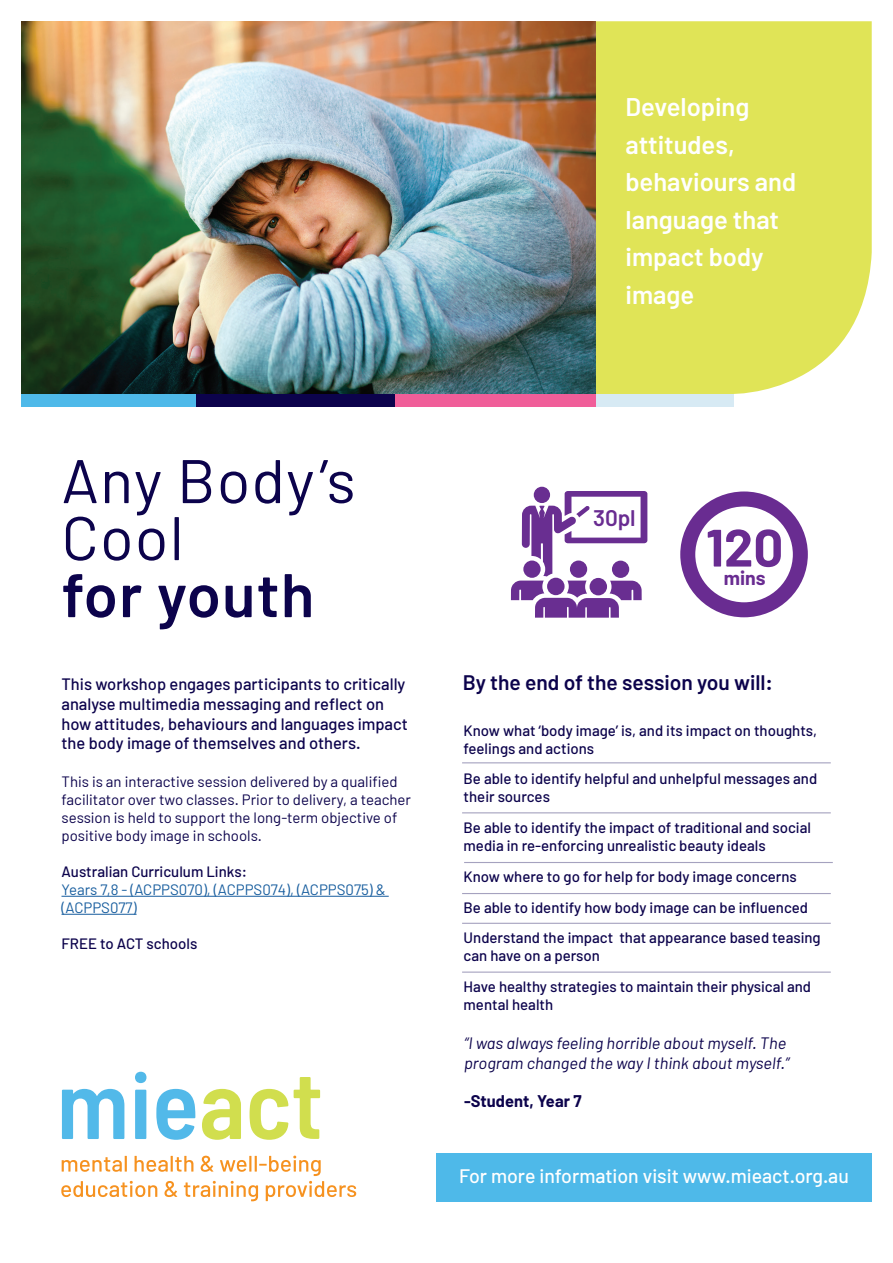
<style>
.page{position:relative;width:893px;height:1263px;background:#fff}
.page>*{position:absolute;margin:0;border:0;box-sizing:border-box;transform-origin:0 0}
.t1{font:61.5px/57px "Barlow";letter-spacing:.02em;color:#0c034c}
.t2{font:600 61.5px "Barlow";letter-spacing:.02em;color:#0c034c}
.t3{font:700 52.5px "Barlow";color:#692c91}
.t4{font:600 25.5px/37.5px "Barlow";color:#fff}
.t5{font:600 22.5px "Barlow";color:#692c91}
.t6{font:600 21px "Barlow";color:#0c034c}
.t7{font:500 19.5px "Barlow";color:#fff}
.t8{font:700 19.5px "Barlow";color:#692c91}
.t9{font:500 16.5px/19.8px "Barlow";color:#0c034c}
.t10{font:italic 16.5px/19.8px "Barlow";color:#0c034c}
.t11{font:700 16.5px "Barlow";color:#0c034c}
.t12{font:500 15px/18px "Barlow";color:#0c034c}
.t13{font:15px/18px "Barlow";color:#0c034c}
.t14{font:15px/18px "Barlow";color:#175d9e}
</style>
<div class="page">
<div style="left:436px;top:1153px;width:436px;height:48px;background:#4eb9e9"></div>
<div style="left:680px;top:491px;width:128px;height:126px;border:15px solid #692c91;border-radius:50%"></div>
<svg style="left:62px;top:1089px;width:62px;height:50px"></svg>
<svg style="left:135px;top:1072px;width:11px;height:67px"></svg>
<svg style="left:156px;top:1089px;width:39px;height:51px"></svg>
<svg style="left:202px;top:1089px;width:39px;height:51px"></svg>
<svg style="left:250px;top:1089px;width:38px;height:51px"></svg>
<svg style="left:294px;top:1077px;width:26px;height:62px"></svg>
<svg style="left:61px;top:1155px;width:295px;height:46px"></svg>
<svg style="left:534px;top:487px;width:16px;height:16px"></svg>
<svg style="left:511px;top:491px;width:136px;height:127px"></svg>
<div style="left:547px;top:578px;width:18px;height:17px;background:#692e91;border-radius:50%"></div>
<div style="left:590px;top:578px;width:17px;height:17px;background:#692e91;border-radius:50%"></div>
<img style="left:21px;top:21px;width:575px;height:373px">
<hr style="left:62px;top:896px;width:327px;height:1px;background:#175d9e">
<hr style="left:62px;top:914px;width:75px;height:1px;background:#175d9e">
<hr style="left:462px;top:762px;width:369px;height:1px;background:#a5a2bf">
<hr style="left:462px;top:812px;width:369px;height:1px;background:#a5a2bf">
<hr style="left:464px;top:862px;width:369px;height:1px;background:#a5a2bf">
<hr style="left:462px;top:893px;width:369px;height:1px;background:#a5a2bf">
<hr style="left:462px;top:923px;width:369px;height:1px;background:#a5a2bf">
<hr style="left:462px;top:971px;width:369px;height:2px;background:#a5a2bf">
<div style="left:21px;top:394px;width:175px;height:13px;background:#4eb9e9"></div>
<div style="left:196px;top:394px;width:199px;height:13px;background:#0c034c"></div>
<div style="left:395px;top:394px;width:201px;height:13px;background:#f05e99"></div>
<div style="left:596px;top:394px;width:137px;height:13px;background:#d7eaf4"></div>
<div style="left:596px;top:21px;width:276px;height:375px;background:#e0e457"></div>
<h3 class="t4" style="left:626px;top:88px;width:172px">Developing attitudes, behaviours and language that impact body image</h3>
<h1 class="t1" style="left:62px;top:451px;width:296px">Any Body’s<br>Cool</h1>
<h1 class="t2" style="left:62px;top:557px;width:254px">for youth</h1>
<p class="t9" style="left:62px;top:674px;width:348px">This workshop engages participants to critically analyse multimedia messaging and reflect on how attitudes, behaviours and languages impact the body image of themselves and others.</p>
<p class="t13" style="left:62px;top:772px;width:351px">This is an interactive session delivered by a qualified facilitator over two classes. Prior to delivery, a teacher session is held to support the long-term objective of positive body image in schools.</p>
<p class="t12" style="left:62px;top:862px;width:187px">Australian Curriculum Links:</p>
<p class="t14" style="left:62px;top:880px;width:326px">Years 7,8 - (ACPPS070), (ACPPS074), (ACPPS075) &amp; (ACPPS077)</p>
<p class="t12" style="left:62px;top:934px;width:137px">FREE to ACT schools</p>
<h3 class="t5" style="left:593px;top:503px;width:44px">30pl</h3>
<h2 class="t3" style="left:706px;top:515px;width:79px">120</h2>
<h3 class="t8" style="left:724px;top:565px;width:43px">mins</h3>
<h3 class="t6" style="left:463px;top:669px;width:312px">By the end of the session you will:</h3>
<p class="t12" style="left:464px;top:721px;width:355px">Know what ‘body image’ is, and its impact on thoughts, feelings and actions</p>
<p class="t12" style="left:464px;top:770px;width:355px">Be able to identify helpful and unhelpful messages and their sources</p>
<p class="t12" style="left:464px;top:818px;width:349px">Be able to identify the impact of traditional and social media in re-enforcing unrealistic beauty ideals</p>
<p class="t12" style="left:464px;top:861px;width:359px;line-height:30.8px">Know where to go for help for body image concerns<br>Be able to identify how body image can be influenced<br>Understand the impact that appearance based teasing</p>
<p class="t12" style="left:464px;top:940px;width:349px;line-height:30.8px">can have on a person<br>Have healthy strategies to maintain their physical and</p>
<p class="t12" style="left:464px;top:995px;width:91px">mental health</p>
<p class="t10" style="left:464px;top:1032px;width:327px">“I was always feeling horrible about myself. The program changed the way I think about myself.”</p>
<p class="t11" style="left:464px;top:1090px;width:119px">-Student, Year 7</p>
<h3 class="t7" style="left:459px;top:1164px;width:391px">For more information visit www.mieact.org.au</h3>
</div>
